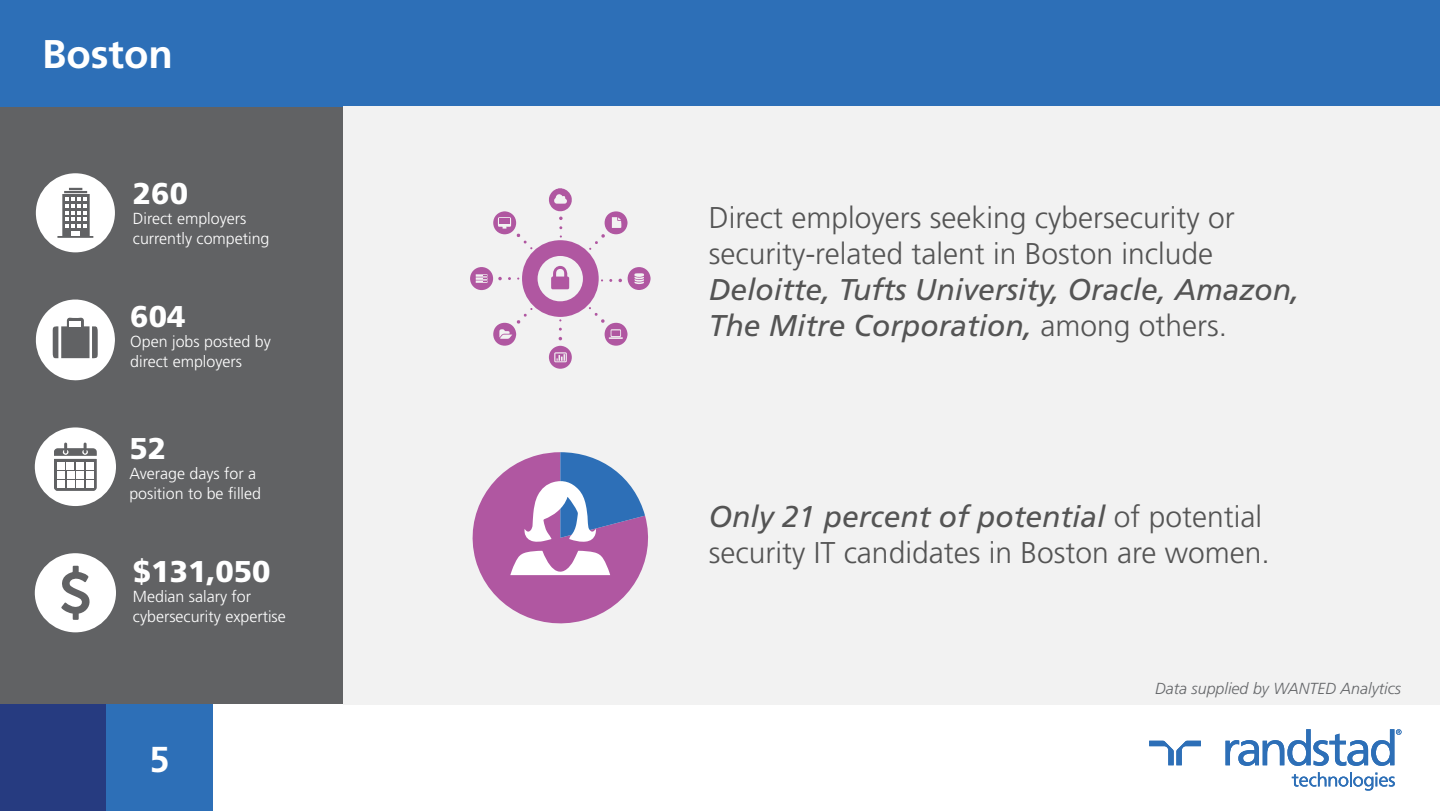
<style>
.page{position:relative;width:1440px;height:811px;background:#fff}
.page>*{position:absolute;margin:0;border:0;box-sizing:border-box;transform-origin:0 0}
.t1{font:700 40px "Frutiger";color:#fff}
.t2{font:700 36px "Frutiger";color:#fff}
.t3{font:300 30px/36px "Frutiger";color:#545454}
.t4{font:italic 30px/36px "Frutiger";color:#545454}
.t5{font:900 30px "Frutiger";color:#fff}
.t6{font:300 16px/20px "Frutiger";color:#fff}
.t7{font:italic 300 16px "Frutiger";color:#65676a}
.s1{font-weight:300;font-style:normal}
.s2{font-weight:400;font-style:italic}
</style>
<div class="page">
<div style="left:0;top:106px;width:343px;height:599px;background:#616264"></div>
<div style="left:0;top:0;width:1440px;height:106px;background:#2d6fb7"></div>
<div style="left:0;top:704px;width:106px;height:107px;background:#263b80"></div>
<div style="left:213px;top:704px;width:1227px;height:107px;background:#fff"></div>
<svg style="left:1292px;top:772px;width:103px;height:18px"></svg>
<svg style="left:1149px;top:740px;width:52px;height:25px"></svg>
<svg style="left:1226px;top:729px;width:176px;height:37px"></svg>
<div style="left:106px;top:705px;width:107px;height:106px;background:#2d6fb7"></div>
<div style="left:343px;top:106px;width:1097px;height:599px;background:#f2f2f2"></div>
<svg style="left:36px;top:299px;width:79px;height:81px"></svg>
<div style="left:70px;top:321px;width:11px;height:5px;background:#fff"></div>
<svg style="left:35px;top:553px;width:81px;height:79px"></svg>
<svg style="left:35px;top:427px;width:81px;height:79px"></svg>
<div style="left:86px;top:481px;width:8px;height:7px;background:#fff"></div>
<svg style="left:36px;top:173px;width:79px;height:79px"></svg>
<svg style="left:470px;top:188px;width:181px;height:181px"></svg>
<svg style="left:472px;top:452px;width:176px;height:172px"></svg>
<h1 class="t1" style="left:42px;top:31px;width:133px">Boston</h1>
<p class="t5" style="left:133px;top:175px;width:57px">260</p>
<p class="t6" style="left:133px;top:208px;width:138px">Direct employers currently competing</p>
<p class="t5" style="left:130px;top:298px;width:57px">604</p>
<p class="t6" style="left:130px;top:331px;width:142px">Open jobs posted by direct employers</p>
<p class="t5" style="left:129px;top:430px;width:38px">52</p>
<p class="t6" style="left:129px;top:463px;width:133px">Average days for a position to be filled</p>
<p class="t5" style="left:133px;top:553px;width:139px">$131,050</p>
<p class="t6" style="left:133px;top:586px;width:154px">Median salary for cybersecurity expertise</p>
<p class="t2" style="left:149px;top:738px;width:22px">5</p>
<p class="t3" style="left:709px;top:199px;width:528px">Direct employers seeking cybersecurity or security-related talent in Boston include</p>
<p class="t4" style="left:709px;top:271px;width:592px">Deloitte, Tufts University, Oracle, Amazon,<br>The Mitre Corporation, <span class="s1">among others.</span></p>
<p class="t3" style="left:709px;top:499px;width:563px"><span class="s2">Only 21 percent of potential</span> of potential security IT candidates in Boston are women.</p>
<p class="t7" style="left:1155px;top:679px;width:247px">Data supplied by WANTED Analytics</p>
</div>
